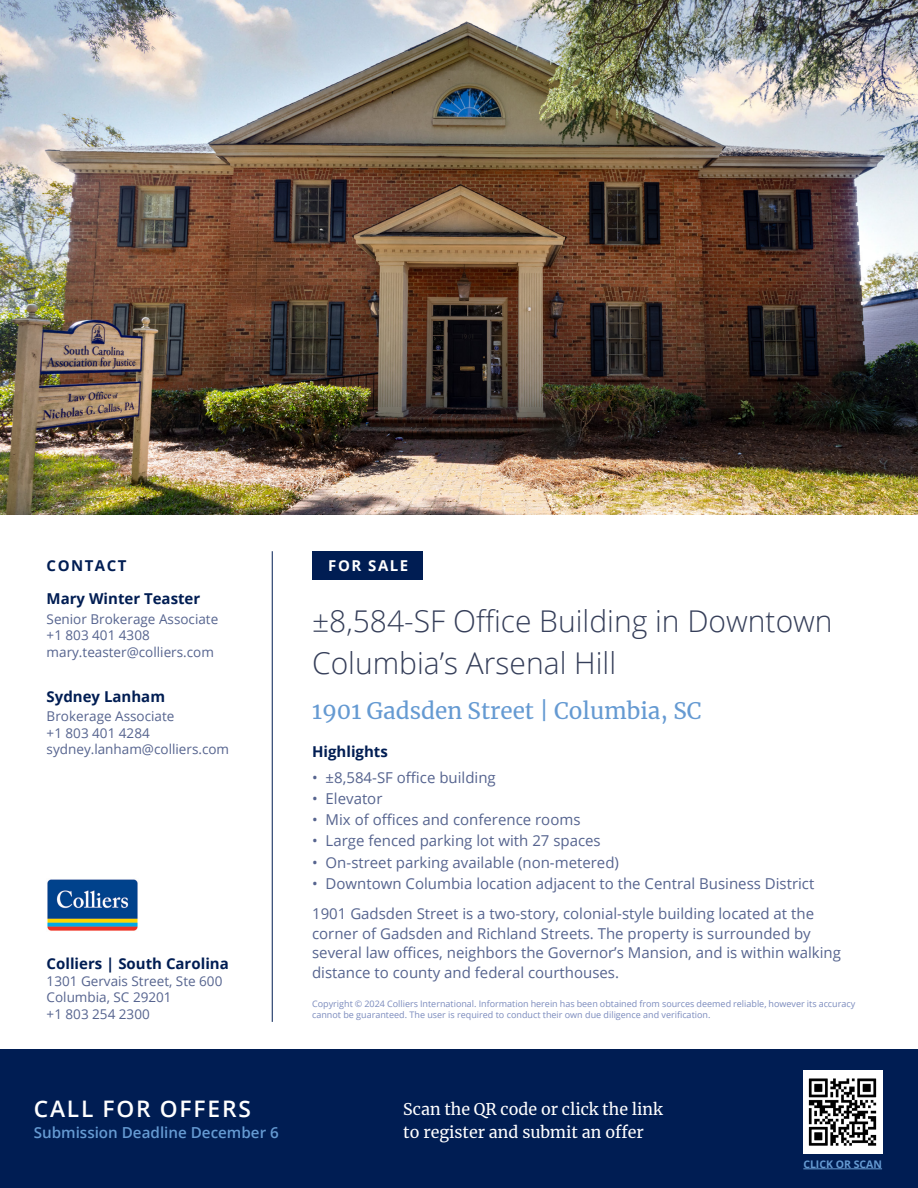
<style>
.page{position:relative;width:918px;height:1188px;background:#fff}
.page>*{position:absolute;margin:0;border:0;box-sizing:border-box;transform-origin:0 0}
.t1{font:300 30px/42px "Open Sans";color:#353e59}
.t2{font:600 22.8px "Open Sans";letter-spacing:.08em;color:#fff}
.t3{font:22.5px "Merriweather";color:#659ad2}
.t4{font:16.05px/22.5px "Merriweather";color:#fff}
.t5{font:600 15.15px "Open Sans";color:#659ad2}
.t6{font:15px/19.5px "Open Sans";color:#56648f}
.t7{font:700 15px "Open Sans";color:#001d53}
.t8{font:700 15px "Open Sans";letter-spacing:.1em;color:#001d53}
.t9{font:700 15px "Open Sans";letter-spacing:.1em;color:#fff}
.t10{font:13.5px/16.5px "Open Sans";color:#56648f}
.t11{font:700 10.5px "Open Sans";color:#659ad2}
.t12{font:9px/10.8px "Open Sans";color:#7b8bbd}
</style>
<div class="page">
<img style="left:47px;top:879px;width:91px;height:52px">
<hr style="left:272px;top:551px;width:1px;height:471px;background:#001d53">
<img style="left:0;top:0;width:918px;height:514px">
<div style="left:312px;top:552px;width:111px;height:28px;background:#001d53"></div>
<div style="left:0;top:1050px;width:918px;height:138px;background:#001d53"></div>
<img style="left:803px;top:1071px;width:79px;height:83px">
<hr style="left:803px;top:1169px;width:79px;height:1px;background:#659ad2">
<p class="t8" style="left:47px;top:555px;width:81px">CONTACT</p>
<p class="t9" style="left:328px;top:555px;width:81px">FOR SALE</p>
<p class="t7" style="left:47px;top:588px;width:155px">Mary Winter Teaster</p>
<p class="t10" style="left:47px;top:610px;width:173px">Senior Brokerage Associate +1 803 401 4308 mary.teaster@colliers.com</p>
<p class="t7" style="left:47px;top:686px;width:120px">Sydney Lanham</p>
<p class="t10" style="left:47px;top:708px;width:184px">Brokerage Associate<br>+1 803 401 4284 sydney.lanham@colliers.com</p>
<h1 class="t1" style="left:312px;top:599px;width:522px">±8,584-SF Office Building in Downtown<br>Columbia’s Arsenal Hill</h1>
<h3 class="t3" style="left:312px;top:695px;width:391px">1901 Gadsden Street | Columbia, SC</h3>
<p class="t7" style="left:312px;top:741px;width:77px">Highlights</p>
<p class="t7" style="left:47px;top:953px;width:184px">Colliers | South Carolina</p>
<p class="t10" style="left:47px;top:972px;width:177px">1301 Gervais Street, Ste 600<br>Columbia, SC 29201<br>+1 803 254 2300</p>
<h2 class="t2" style="left:34px;top:1093px;width:219px">CALL FOR OFFERS</h2>
<p class="t5" style="left:34px;top:1122px;width:247px">Submission Deadline December 6</p>
<p class="t6" style="left:312px;top:767px;width:185px">• ±8,584-SF office building</p>
<p class="t6" style="left:312px;top:788px;width:72px">• Elevator</p>
<p class="t6" style="left:312px;top:810px;width:270px">• Mix of offices and conference rooms</p>
<p class="t6" style="left:312px;top:831px;width:290px">• Large fenced parking lot with 27 spaces</p>
<p class="t6" style="left:312px;top:852px;width:308px">• On-street parking available (non-metered)</p>
<p class="t6" style="left:312px;top:873px;width:504px">• Downtown Columbia location adjacent to the Central Business District</p>
<p class="t6" style="left:312px;top:904px;width:530px">1901 Gadsden Street is a two-story, colonial-style building located at the corner of Gadsden and Richland Streets. The property is surrounded by several law offices, neighbors the Governor’s Mansion, and is within walking distance to county and federal courthouses.</p>
<p class="t12" style="left:312px;top:998px;width:545px">Copyright © 2024 Colliers International. Information herein has been obtained from sources deemed reliable, however its accuracy cannot be guaranteed. The user is required to conduct their own due diligence and verification.</p>
<p class="t4" style="left:403px;top:1098px;width:261px">Scan the QR code or click the link to register and submit an offer</p>
<p class="t11" style="left:803px;top:1157px;width:80px">CLICK OR SCAN</p>
</div>
